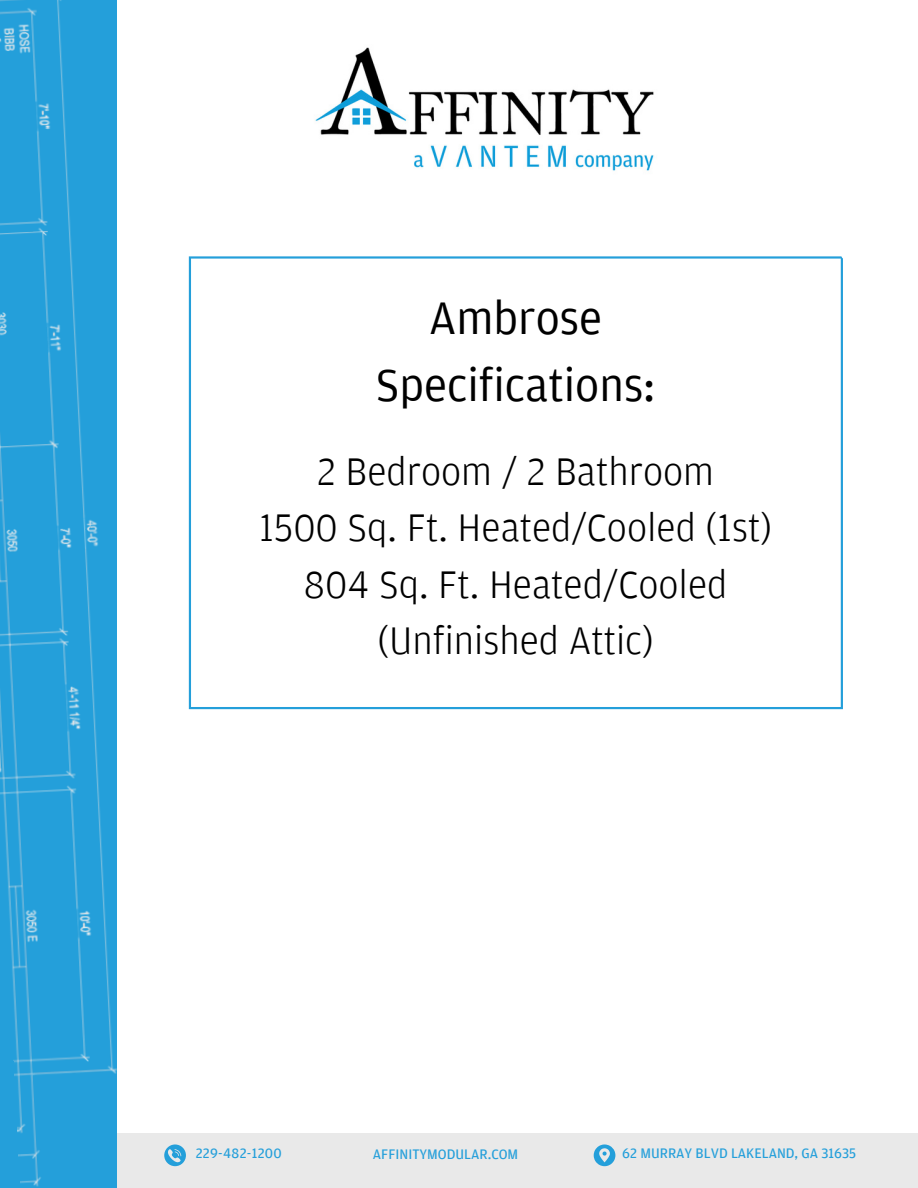
<style>
.page{position:relative;width:918px;height:1188px;background:#fff}
.page>*{position:absolute;margin:0;border:0;box-sizing:border-box;transform-origin:0 0}
.t1{font:48px "Amplitude";color:#000}
.t2{font:300 40.5px/56.2px "Amplitude";color:#000;text-align:center}
.t3{font:14.55px "Amplitude";color:#249fda}
.t4{font:14.55px "Amplitude";letter-spacing:.02em;color:#249fda}
</style>
<div class="page">
<div style="left:92px;top:1134px;width:826px;height:54px;background:#e9e9e9"></div>
<svg style="left:594px;top:1144px;width:21px;height:22px"></svg>
<svg style="left:164px;top:1144px;width:22px;height:22px"></svg>
<img style="left:0;top:0;width:136px;height:1188px">
<img style="left:315px;top:47px;width:339px;height:124px">
<svg style="left:188px;top:256px;width:655px;height:454px"></svg>
<p class="t1" style="left:429px;top:301px;width:174px">Ambrose</p>
<p class="t1" style="left:376px;top:367px;width:281px">Specifications:</p>
<p class="t2" style="left:317px;top:448px;width:398px">2 Bedroom / 2 Bathroom</p>
<p class="t2" style="left:259px;top:504px;width:514px">1500 Sq. Ft. Heated/Cooled (1st)</p>
<p class="t2" style="left:304px;top:560px;width:425px">804 Sq. Ft. Heated/Cooled (Unfinished Attic)</p>
<p class="t4" style="left:196px;top:1147px;width:88px">229-482-1200</p>
<p class="t3" style="left:373px;top:1148px;width:147px">AFFINITYMODULAR.COM</p>
<p class="t3" style="left:622px;top:1148px;width:235px">62 MURRAY BLVD LAKELAND, GA 31635</p>
</div>
